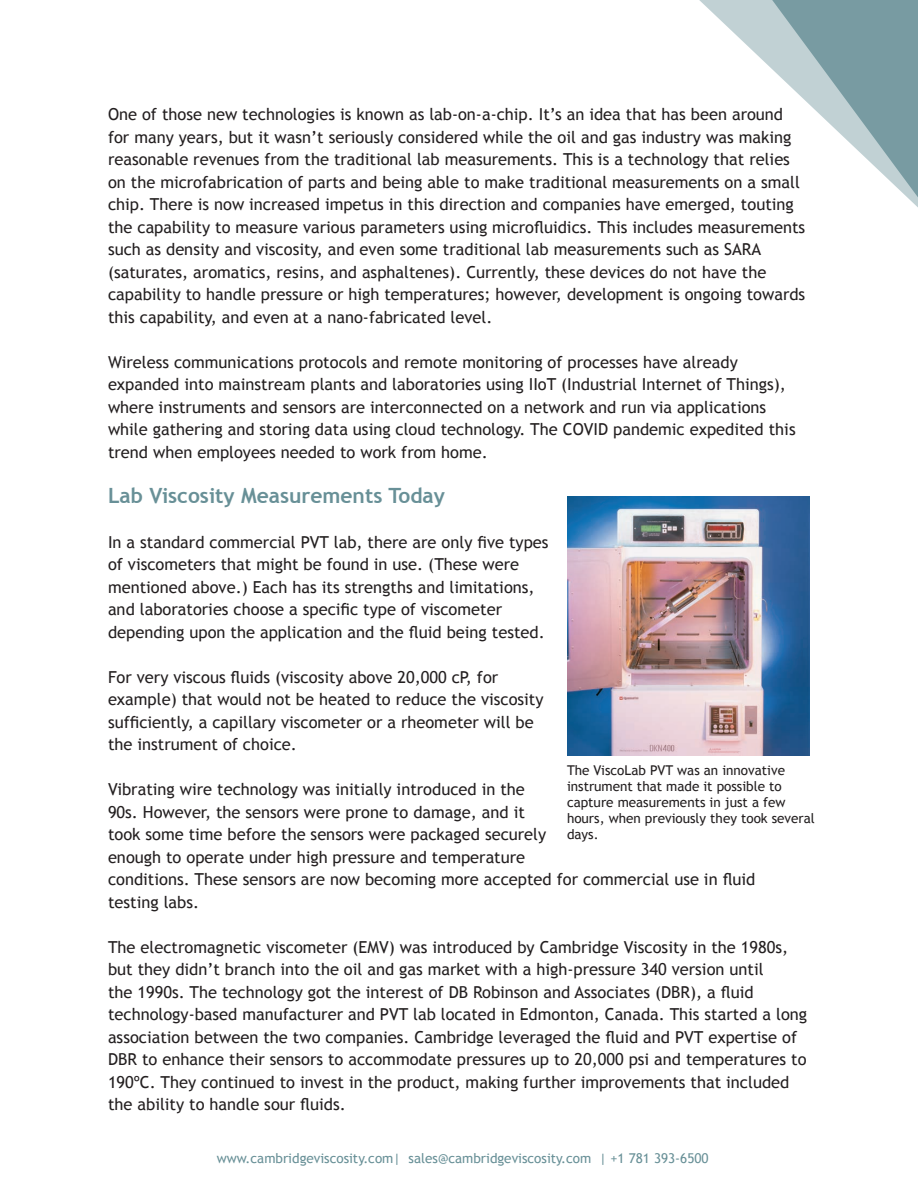
<style>
.page{position:relative;width:918px;height:1188px;background:#fff}
.page>*{position:absolute;margin:0;border:0;box-sizing:border-box;transform-origin:0 0}
.t1{font:700 21px "Trebuchet MS";color:#689097}
.t2{font:16.5px/22.5px "Trebuchet MS";color:#231f20}
.t3{font:13.5px/16.2px "Trebuchet MS";color:#231f20}
.t4{font:13.5px "Trebuchet MS";color:#689097}
</style>
<div class="page">
<img style="left:567px;top:497px;width:243px;height:259px">
<svg style="left:702px;top:0;width:216px;height:207px"></svg>
<p class="t2" style="left:108px;top:103px;width:699px">One of those new technologies is known as lab-on-a-chip. It’s an idea that has been around for many years, but it wasn’t seriously considered while the oil and gas industry was making reasonable revenues from the traditional lab measurements. This is a technology that relies on the microfabrication of parts and being able to make traditional measurements on a small chip. There is now increased impetus in this direction and companies have emerged, touting the capability to measure various parameters using microfluidics. This includes measurements such as density and viscosity, and even some traditional lab measurements such as SARA (saturates, aromatics, resins, and asphaltenes). Currently, these devices do not have the capability to handle pressure or high temperatures; however, development is ongoing towards this capability, and even at a nano-fabricated level.</p>
<p class="t2" style="left:108px;top:351px;width:689px">Wireless communications protocols and remote monitoring of processes have already expanded into mainstream plants and laboratories using IIoT (Industrial Internet of Things), where instruments and sensors are interconnected on a network and run via applications while gathering and storing data using cloud technology. The COVID pandemic expedited this trend when employees needed to work from home.</p>
<p class="t1" style="left:108px;top:482px;width:338px">Lab Viscosity Measurements Today</p>
<p class="t2" style="left:108px;top:531px;width:442px">In a standard commercial PVT lab, there are only five types of viscometers that might be found in use. (These were mentioned above.) Each has its strengths and limitations, and laboratories choose a specific type of viscometer depending upon the application and the fluid being tested.</p>
<p class="t2" style="left:108px;top:666px;width:437px">For very viscous fluids (viscosity above 20,000 cP, for example) that would not be heated to reduce the viscosity sufficiently, a capillary viscometer or a rheometer will be the instrument of choice.</p>
<p class="t2" style="left:108px;top:778px;width:649px">Vibrating wire technology was initially introduced in the<br>90s. However, the sensors were prone to damage, and it<br>took some time before the sensors were packaged securely<br>enough to operate under high pressure and temperature<br>conditions. These sensors are now becoming more accepted for commercial use in fluid testing labs.</p>
<p class="t2" style="left:108px;top:936px;width:701px">The electromagnetic viscometer (EMV) was introduced by Cambridge Viscosity in the 1980s, but they didn’t branch into the oil and gas market with a high-pressure 340 version until<br>the 1990s. The technology got the interest of DB Robinson and Associates (DBR), a fluid technology-based manufacturer and PVT lab located in Edmonton, Canada. This started a long association between the two companies. Cambridge leveraged the fluid and PVT expertise of DBR to enhance their sensors to accommodate pressures up to 20,000 psi and temperatures to 190ºC. They continued to invest in the product, making further improvements that included the ability to handle sour fluids.</p>
<p class="t3" style="left:567px;top:762px;width:249px">The ViscoLab PVT was an innovative instrument that made it possible to capture measurements in just a few hours, when previously they took several days.</p>
<p class="t4" style="left:217px;top:1151px;width:493px">www.cambridgeviscosity.com| sales@cambridgeviscosity.com | +1 781 393-6500</p>
</div>
